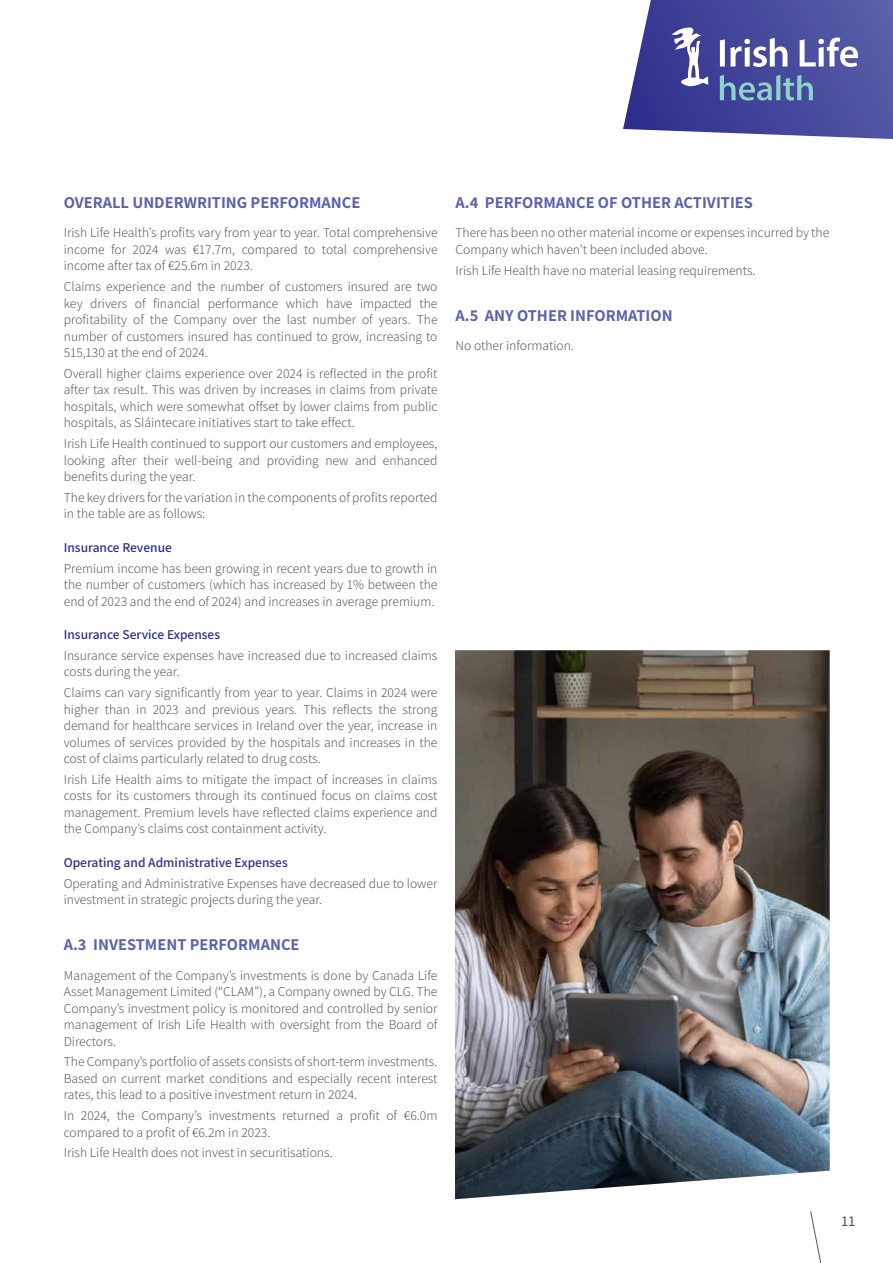
<style>
.page{position:relative;width:893px;height:1263px;background:#fff}
.page>*{position:absolute;margin:0;border:0;box-sizing:border-box;transform-origin:0 0}
.t1{font:700 16.5px "Assistant";color:#5c62ac}
.t2{font:500 15px "Assistant";color:#58595b}
.t3{font:300 13.5px/16.5px "Assistant";color:#58595b;text-align:justify}
.t4{font:600 13.5px "Assistant";color:#2d2e8c}
</style>
<div class="page">
<svg style="left:623px;top:0;width:270px;height:139px"></svg>
<img style="left:455px;top:650px;width:375px;height:549px">
<svg style="left:810px;top:1211px;width:12px;height:52px"></svg>
<p class="t1" style="left:64px;top:191px;width:298px">OVERALL UNDERWRITING PERFORMANCE</p>
<p class="t3" style="left:64px;top:224px;width:375px">Irish Life Health’s profits vary from year to year. Total comprehensive income for 2024 was €17.7m, compared to total comprehensive income after tax of €25.6m in 2023.</p>
<p class="t3" style="left:64px;top:278px;width:375px">Claims experience and the number of customers insured are two key drivers of financial performance which have impacted the profitability of the Company over the last number of years. The number of customers insured has continued to grow, increasing to 515,130 at the end of 2024.</p>
<p class="t3" style="left:64px;top:364px;width:375px">Overall higher claims experience over 2024 is reflected in the profit after tax result. This was driven by increases in claims from private hospitals, which were somewhat offset by lower claims from public hospitals, as Sláintecare initiatives start to take effect.</p>
<p class="t3" style="left:64px;top:435px;width:375px">Irish Life Health continued to support our customers and employees, looking after their well-being and providing new and enhanced benefits during the year.</p>
<p class="t3" style="left:64px;top:488px;width:375px">The key drivers for the variation in the components of profits reported in the table are as follows:</p>
<p class="t4" style="left:64px;top:538px;width:110px">Insurance Revenue</p>
<p class="t3" style="left:64px;top:559px;width:375px">Premium income has been growing in recent years due to growth in the number of customers (which has increased by 1% between the end of 2023 and the end of 2024) and increases in average premium.</p>
<p class="t4" style="left:64px;top:625px;width:158px">Insurance Service Expenses</p>
<p class="t3" style="left:64px;top:646px;width:375px">Insurance service expenses have increased due to increased claims costs during the year.</p>
<p class="t3" style="left:64px;top:684px;width:375px">Claims can vary significantly from year to year. Claims in 2024 were higher than in 2023 and previous years. This reflects the strong demand for healthcare services in Ireland over the year, increase in volumes of services provided by the hospitals and increases in the cost of claims particularly related to drug costs.</p>
<p class="t3" style="left:64px;top:770px;width:375px">Irish Life Health aims to mitigate the impact of increases in claims costs for its customers through its continued focus on claims cost management. Premium levels have reflected claims experience and the Company’s claims cost containment activity.</p>
<p class="t4" style="left:64px;top:853px;width:226px">Operating and Administrative Expenses</p>
<p class="t3" style="left:64px;top:874px;width:375px">Operating and Administrative Expenses have decreased due to lower investment in strategic projects during the year.</p>
<p class="t1" style="left:64px;top:933px;width:237px">A.3 INVESTMENT PERFORMANCE</p>
<p class="t3" style="left:64px;top:966px;width:375px">Management of the Company’s investments is done by Canada Life Asset Management Limited (“CLAM”), a Company owned by CLG. The Company’s investment policy is monitored and controlled by senior management of Irish Life Health with oversight from the Board of Directors.</p>
<p class="t3" style="left:64px;top:1053px;width:375px">The Company’s portfolio of assets consists of short-term investments.<br>Based on current market conditions and especially recent interest rates, this lead to a positive investment return in 2024.</p>
<p class="t3" style="left:64px;top:1107px;width:375px">In 2024, the Company’s investments returned a profit of €6.0m compared to a profit of €6.2m in 2023.</p>
<p class="t3" style="left:64px;top:1144px;width:270px">Irish Life Health does not invest in securitisations.</p>
<p class="t1" style="left:455px;top:191px;width:299px">A.4 PERFORMANCE OF OTHER ACTIVITIES</p>
<p class="t3" style="left:455px;top:224px;width:375px">There has been no other material income or expenses incurred by the<br>Company which haven’t been included above.</p>
<p class="t3" style="left:455px;top:261px;width:302px">Irish Life Health have no material leasing requirements.</p>
<p class="t1" style="left:455px;top:304px;width:219px">A.5 ANY OTHER INFORMATION</p>
<p class="t3" style="left:455px;top:336px;width:120px">No other information.</p>
<p class="t2" style="left:842px;top:1211px;width:15px">11</p>
</div>
